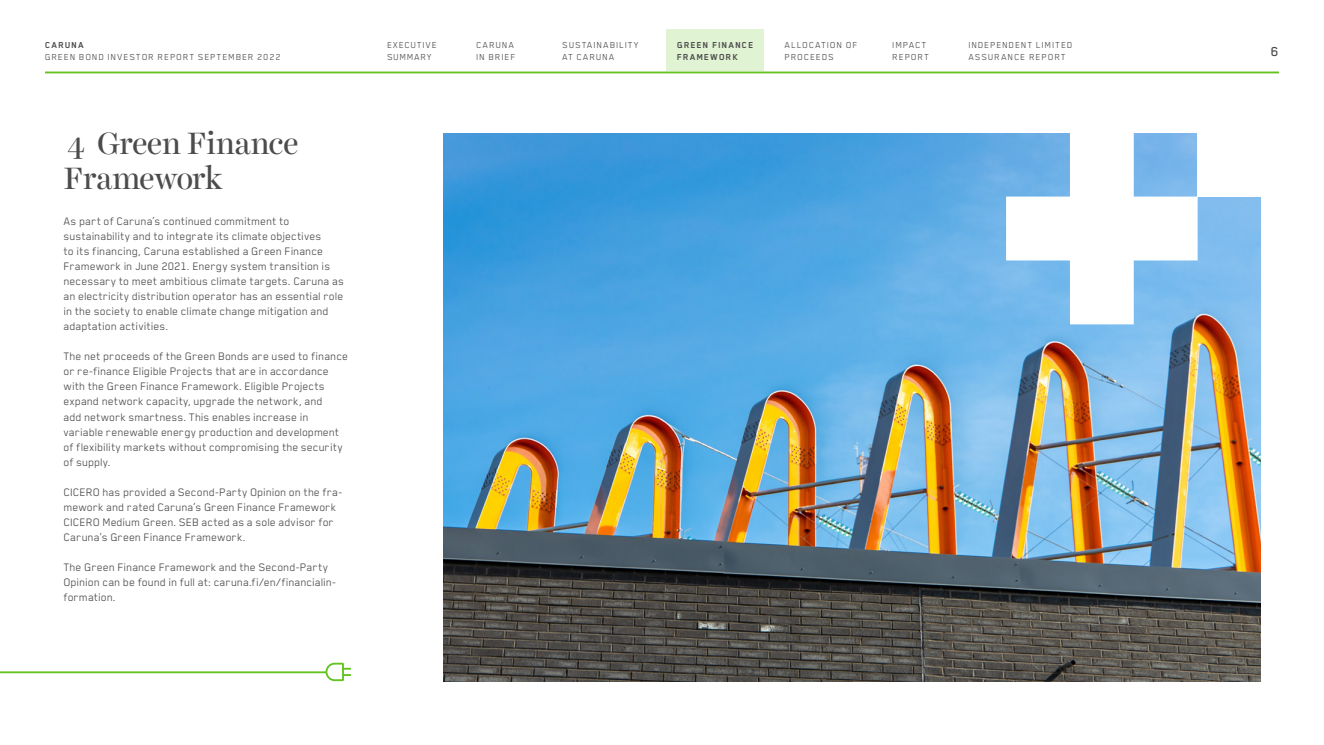
<style>
.page{position:relative;width:1324px;height:745px;background:#fff}
.page>*{position:absolute;margin:0;border:0;box-sizing:border-box;transform-origin:0 0}
.Caruna_Otsikko_0___2{font:31.25px/35px "Harriet Display";letter-spacing:-.015em;color:#4c4c4c}
.t1{font:500 15px "Blender Pro";color:#4c4c4c}
.Caruna_leipis___2021{font:12.5px/15px "Blender Pro";letter-spacing:.005em;color:#4c4c4c}
.t2{font:10px/12.5px "Blender Pro";letter-spacing:.095em;color:#4c4c4c}
.t3{font:10px/12.5px "Blender Pro";letter-spacing:.095em;color:#4d4c4c}
.t4{font:700 10px/12.5px "Blender Pro";letter-spacing:.095em;color:#4c4c4c}
</style>
<div class="page">
<div style="left:666px;top:29px;width:98px;height:42px;background:#e0f3d3"></div>
<img style="left:443px;top:133px;width:816px;height:547px">
<svg style="left:1005px;top:133px;width:192px;height:191px"></svg>
<div style="left:1197px;top:133px;width:63px;height:64px;background:#fff"></div>
<hr style="left:45px;top:71px;width:1233px;height:2px;background:#62c321">
<hr style="left:0;top:671px;width:327px;height:1px;background:#62c321">
<svg style="left:324px;top:662px;width:27px;height:19px"></svg>
<p class="t4" style="left:45px;top:38px;width:40px">CARUNA</p>
<p class="t2" style="left:45px;top:51px;width:237px">GREEN BOND INVESTOR REPORT SEPTEMBER 2022</p>
<h1 class="Caruna_Otsikko_0___2" style="left:64px;top:125px;width:236px">4 Green Finance<br>Framework</h1>
<p class="Caruna_leipis___2021" style="left:64px;top:213px;width:282px">As part of Caruna’s continued commitment to sustainability and to integrate its climate objectives<br>to its financing, Caruna established a Green Finance Framework in June 2021. Energy system transition is necessary to meet ambitious climate targets. Caruna as an electricity distribution operator has an essential role in the society to enable climate change mitigation and adaptation activities.</p>
<p class="Caruna_leipis___2021" style="left:64px;top:348px;width:286px">The net proceeds of the Green Bonds are used to finance or re-finance Eligible Projects that are in accordance with the Green Finance Framework. Eligible Projects expand network capacity, upgrade the network, and<br>add network smartness. This enables increase in variable renewable energy production and development of flexibility markets without compromising the security of supply.</p>
<p class="Caruna_leipis___2021" style="left:64px;top:483px;width:281px">CICERO has provided a Second-Party Opinion on the fra&shy;mework and rated Caruna’s Green Finance Framework CICERO Medium Green. SEB acted as a sole advisor for Caruna's Green Finance Framework.</p>
<p class="Caruna_leipis___2021" style="left:64px;top:558px;width:274px">The Green Finance Framework and the Second-Party<br>Opinion can be found in full at: caruna.fi/en/financialin&shy;formation.</p>
<p class="t2" style="left:387px;top:38px;width:51px">EXECUTIVE<br>SUMMARY</p>
<p class="t2" style="left:892px;top:38px;width:38px">IMPACT<br>REPORT</p>
<p class="t3" style="left:968px;top:38px;width:105px">INDEPENDENT LIMITED<br>ASSURANCE REPORT</p>
<p class="t2" style="left:476px;top:38px;width:40px">CARUNA<br>IN BRIEF</p>
<p class="t2" style="left:562px;top:38px;width:78px">SUSTAINABILITY<br>AT CARUNA</p>
<p class="t2" style="left:784px;top:38px;width:74px">ALLOCATION OF<br>PROCEEDS</p>
<p class="t4" style="left:677px;top:38px;width:78px">GREEN FINANCE<br>FRAMEWORK</p>
<p class="t1" style="left:1270px;top:44px;width:9px">6</p>
</div>
